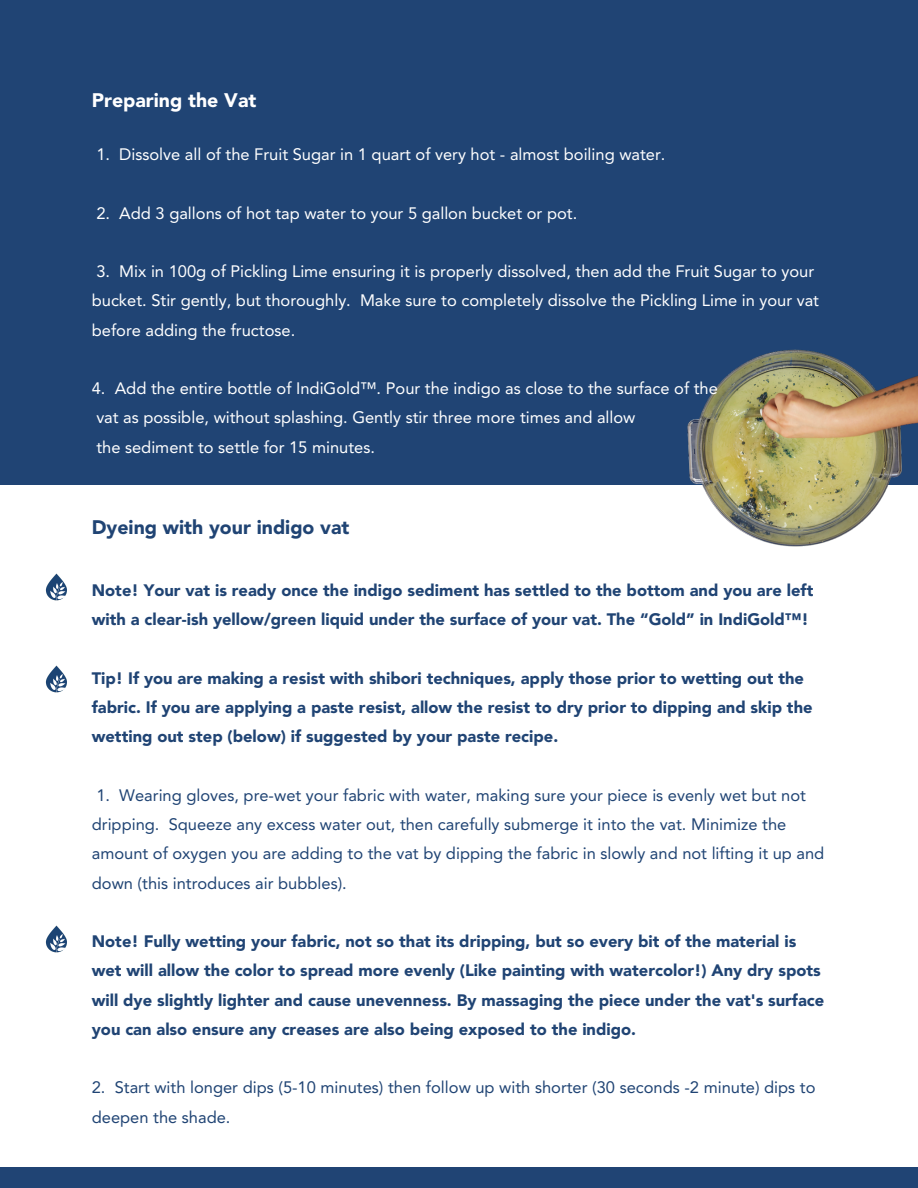
<style>
.page{position:relative;width:918px;height:1188px;background:#fff}
.page>*{position:absolute;margin:0;border:0;box-sizing:border-box;transform-origin:0 0}
.t1{font:900 19.5px "Avenir LT Std";color:#204474}
.t2{font:900 19.5px "Avenir LT Std";color:#fff}
.t3{font:900 16.5px/29.2px "Avenir LT Std";color:#204474}
.t4{font:16.5px/29.2px "Avenir LT Std";color:#fff}
.t5{font:16.5px/29.2px "Avenir LT Std";color:#204474}
</style>
<div class="page">
<div style="left:0;top:1167px;width:918px;height:21px;background:#204474"></div>
<div style="left:0;top:0;width:918px;height:485px;background:#204474"></div>
<img style="left:687px;top:349px;width:231px;height:198px">
<img style="left:45px;top:925px;width:22px;height:28px">
<img style="left:45px;top:573px;width:22px;height:28px">
<img style="left:45px;top:665px;width:22px;height:28px">
<p class="t2" style="left:92px;top:92px;width:166px">Preparing the Vat</p>
<p class="t4" style="left:96px;top:141px;width:571px">1. Dissolve all of the Fruit Sugar in 1 quart of very hot - almost boiling water.</p>
<p class="t4" style="left:96px;top:200px;width:482px">2. Add 3 gallons of hot tap water to your 5 gallon bucket or pot.</p>
<p class="t4" style="left:92px;top:258px;width:729px">3. Mix in 100g of Pickling Lime ensuring it is properly dissolved, then add the Fruit Sugar to your bucket. Stir gently, but thoroughly. Make sure to completely dissolve the Pickling Lime in your vat before adding the fructose.</p>
<p class="t4" style="left:92px;top:375px;width:628px">4. Add the entire bottle of IndiGold™. Pour the indigo as close to the surface of the vat as possible, without splashing. Gently stir three more times and allow<br>the sediment to settle for 15 minutes.</p>
<p class="t1" style="left:92px;top:520px;width:259px">Dyeing with your indigo vat</p>
<p class="t3" style="left:92px;top:577px;width:723px">Note! Your vat is ready once the indigo sediment has settled to the bottom and you are left with a clear-ish yellow/green liquid under the surface of your vat. The “Gold” in IndiGold™!</p>
<p class="t3" style="left:92px;top:665px;width:722px">Tip! If you are making a resist with shibori techniques, apply those prior to wetting out the fabric. If you are applying a paste resist, allow the resist to dry prior to dipping and skip the wetting out step (below) if suggested by your paste recipe.</p>
<p class="t5" style="left:92px;top:782px;width:734px">1. Wearing gloves, pre-wet your fabric with water, making sure your piece is evenly wet but not dripping. Squeeze any excess water out, then carefully submerge it into the vat. Minimize the amount of oxygen you are adding to the vat by dipping the fabric in slowly and not lifting it up and down (this introduces air bubbles).</p>
<p class="t3" style="left:92px;top:928px;width:734px">Note! Fully wetting your fabric, not so that its dripping, but so every bit of the material is wet will allow the color to spread more evenly (Like painting with watercolor!) Any dry spots will dye slightly lighter and cause unevenness. By massaging the piece under the vat's surface you can also ensure any creases are also being exposed to the indigo.</p>
<p class="t5" style="left:92px;top:1075px;width:725px">2. Start with longer dips (5-10 minutes) then follow up with shorter (30 seconds -2 minute) dips to deepen the shade.</p>
</div>
